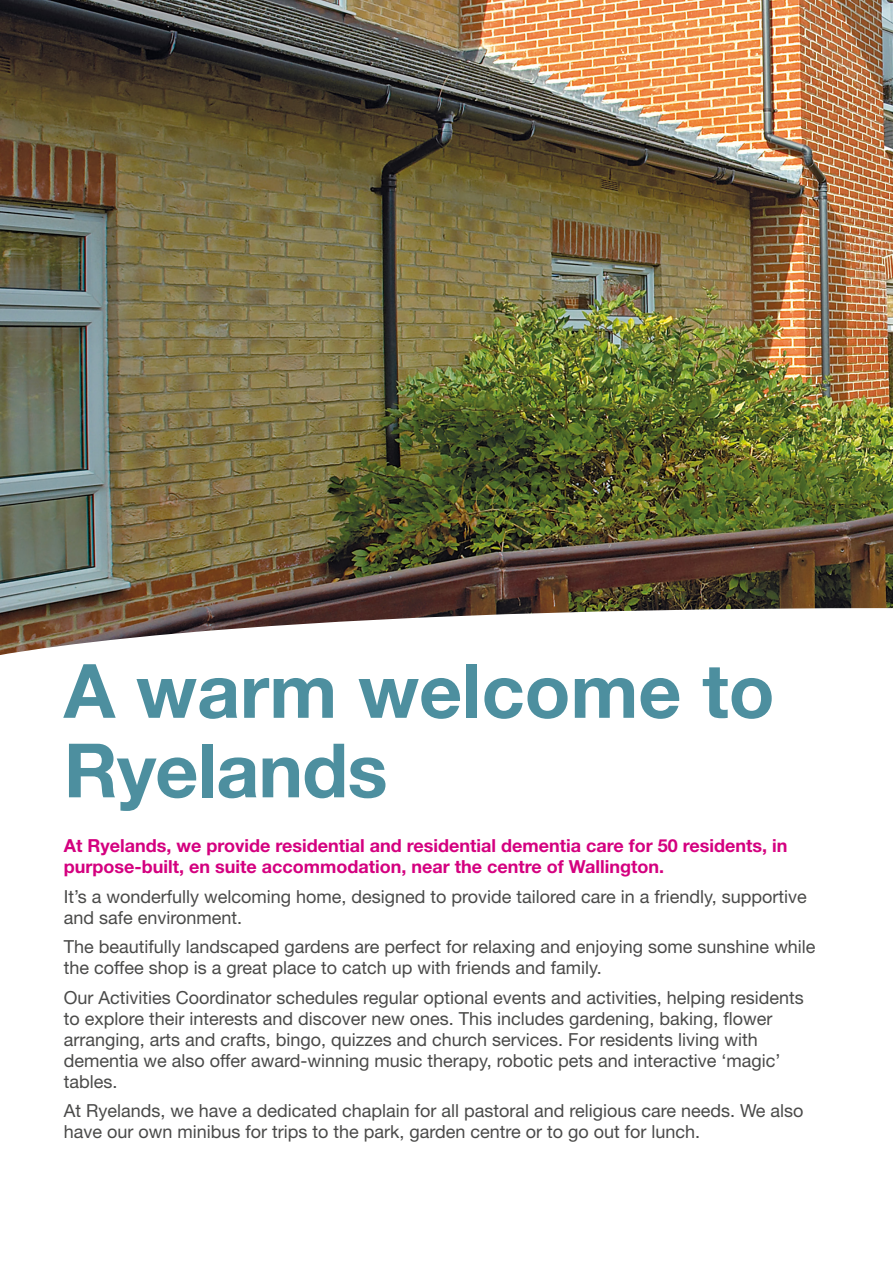
<style>
.page{position:relative;width:893px;height:1263px;background:#fff}
.page>*{position:absolute;margin:0;border:0;box-sizing:border-box;transform-origin:0 0}
.t1{font:700 75px/79.5px "Helvetica Neue";color:#4d8f9f}
.t2{font:18px/21px "Helvetica Neue";color:#4a4a49}
.t3{font:700 18px/21px "Helvetica Neue";color:#d4007f}
</style>
<div class="page">
<img style="left:0;top:0;width:893px;height:608px">
<svg style="left:0;top:608px;width:893px;height:47px"></svg>
<p class="t1" style="left:64px;top:650px;width:712px">A warm welcome to<br>Ryelands</p>
<p class="t3" style="left:64px;top:835px;width:725px">At Ryelands, we provide residential and residential dementia care for 50 residents, in purpose-built, en suite accommodation, near the centre of Wallington.</p>
<p class="t2" style="left:64px;top:886px;width:745px">It’s a wonderfully welcoming home, designed to provide tailored care in a friendly, supportive and safe environment.</p>
<p class="t2" style="left:64px;top:936px;width:753px">The beautifully landscaped gardens are perfect for relaxing and enjoying some sunshine while the coffee shop is a great place to catch up with friends and family.</p>
<p class="t2" style="left:64px;top:987px;width:742px">Our Activities Coordinator schedules regular optional events and activities, helping residents to explore their interests and discover new ones. This includes gardening, baking, flower arranging, arts and crafts, bingo, quizzes and church services. For residents living with dementia we also offer award-winning music therapy, robotic pets and interactive ‘magic’ tables.</p>
<p class="t2" style="left:64px;top:1100px;width:741px">At Ryelands, we have a dedicated chaplain for all pastoral and religious care needs. We also have our own minibus for trips to the park, garden centre or to go out for lunch.</p>
</div>
